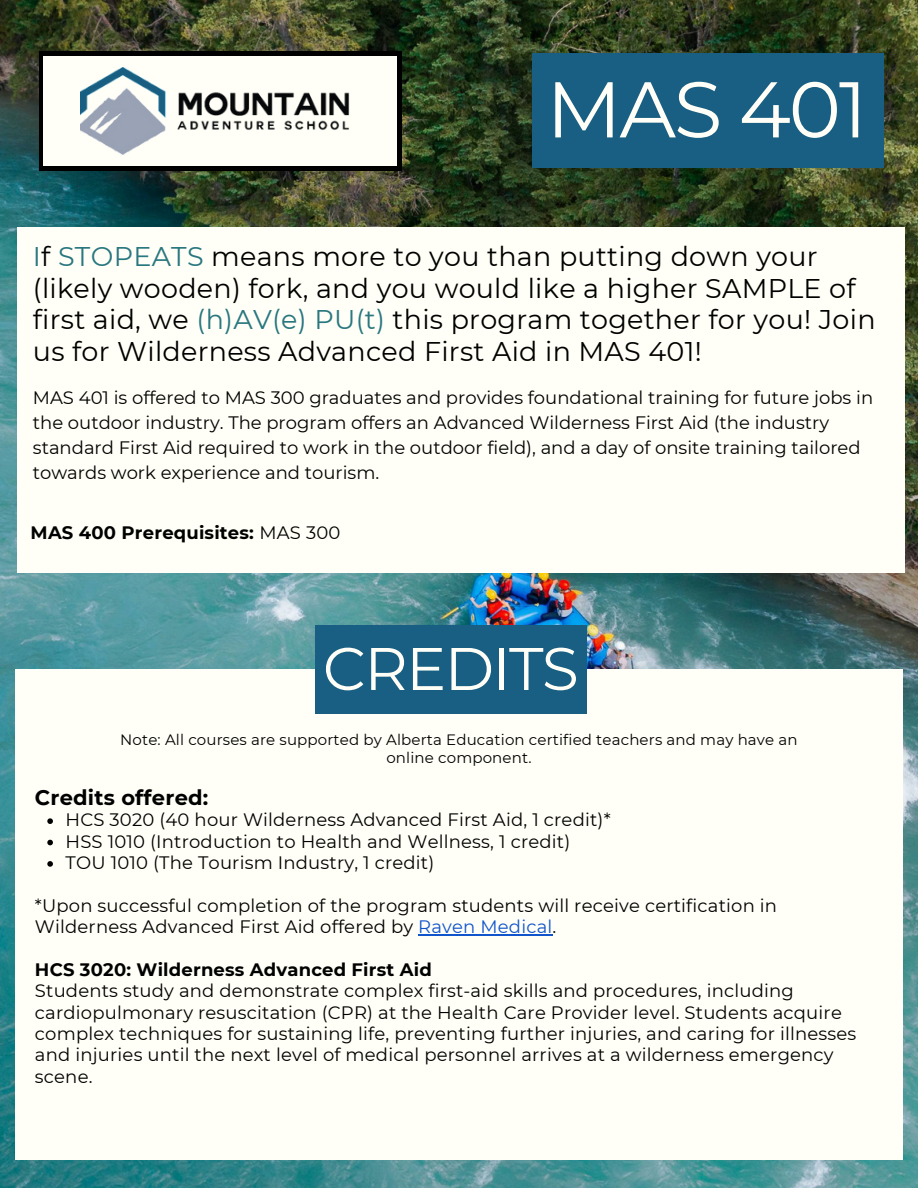
<style>
.page{position:relative;width:918px;height:1188px;background:#fff}
.page>*{position:absolute;margin:0;border:0;box-sizing:border-box;transform-origin:0 0}
.t1{font:78.9px "Montserrat";letter-spacing:-.025em;color:#fffff7}
.t2{font:60px "Montserrat";letter-spacing:-.025em;color:#fffff7}
.t3{font:27px/31.5px "Montserrat";letter-spacing:.01em;color:#000}
.t4{font:700 21px "Montserrat";letter-spacing:.01em;color:#000}
.t5{font:18px/21.3px "Montserrat";letter-spacing:.01em;color:#000}
.t6{font:700 18px "Montserrat";letter-spacing:.01em;color:#000}
.t7{font:15px/18px "Montserrat";letter-spacing:.01em;color:#000;text-align:center}
.s1{color:#29777f}
.s2{font-weight:400}
.s3{color:#15c}
.s4{font-weight:700}
</style>
<div class="page">
<img style="left:0;top:0;width:918px;height:1188px">
<div style="left:39px;top:52px;width:362px;height:118px;background:#000"></div>
<div style="left:44px;top:56px;width:353px;height:109px;background:#fffff7"></div>
<div style="left:533px;top:54px;width:351px;height:114px;background:#185f83"></div>
<img style="left:81px;top:67px;width:269px;height:88px">
<div style="left:17px;top:228px;width:887px;height:345px;background:#fffff7"></div>
<div style="left:15px;top:670px;width:888px;height:490px;background:#fffff7"></div>
<div style="left:315px;top:625px;width:272px;height:89px;background:#185f83"></div>
<svg style="left:47px;top:818px;width:6px;height:6px"></svg>
<svg style="left:47px;top:840px;width:6px;height:5px"></svg>
<svg style="left:47px;top:861px;width:6px;height:6px"></svg>
<hr style="left:418px;top:934px;width:135px;height:1px;background:#15c">
<h1 class="t1" style="left:546px;top:61px;width:322px">MAS 401</h1>
<p class="t3" style="left:33px;top:241px;width:844px"><span class="s1">I</span>f <span class="s1">STOPEATS</span> means more to you than putting down your (likely wooden) fork, and you would like a higher SAMPLE of first aid, we <span class="s1">(h)AV(e) PU(t)</span> this program together for you! Join us for Wilderness Advanced First Aid in MAS 401!</p>
<p class="t5" style="left:33px;top:386px;width:842px;line-height:24.8px">MAS 401 is offered to MAS 300 graduates and provides foundational training for future jobs in the outdoor industry. The program offers an Advanced Wilderness First Aid (the industry standard First Aid required to work in the outdoor field), and a day of onsite training tailored towards work experience and tourism.</p>
<h3 class="t6" style="left:31px;top:521px;width:311px">MAS 400 Prerequisites: <span class="s2">MAS 300</span></h3>
<h5 class="t2" style="left:323px;top:632px;width:257px">CREDITS</h5>
<h5 class="t7" style="left:120px;top:731px;width:679px">Note: All courses are supported by Alberta Education certified teachers and may have an online component.</h5>
<h2 class="t4" style="left:35px;top:785px;width:175px">Credits offered:</h2>
<p class="t5" style="left:66px;top:809px;width:547px">HCS 3020 (40 hour Wilderness Advanced First Aid, 1 credit)*</p>
<h4 class="t5" style="left:66px;top:830px;width:506px">HSS 1010 (Introduction to Health and Wellness, 1 credit)</h4>
<p class="t5" style="left:66px;top:852px;width:370px">TOU 1010 (The Tourism Industry, 1 credit)</p>
<p class="t5" style="left:35px;top:895px;width:744px">*Upon successful completion of the program students will receive certification in<br>Wilderness Advanced First Aid offered by <span class="s3">Raven Medical</span>.</p>
<p class="t5" style="left:35px;top:959px;width:823px"><span class="s4">HCS 3020: Wilderness Advanced First Aid<br></span>Students study and demonstrate complex first-aid skills and procedures, including cardiopulmonary resuscitation (CPR) at the Health Care Provider level. Students acquire complex techniques for sustaining life, preventing further injuries, and caring for illnesses and injuries until the next level of medical personnel arrives at a wilderness emergency scene.</p>
</div>
